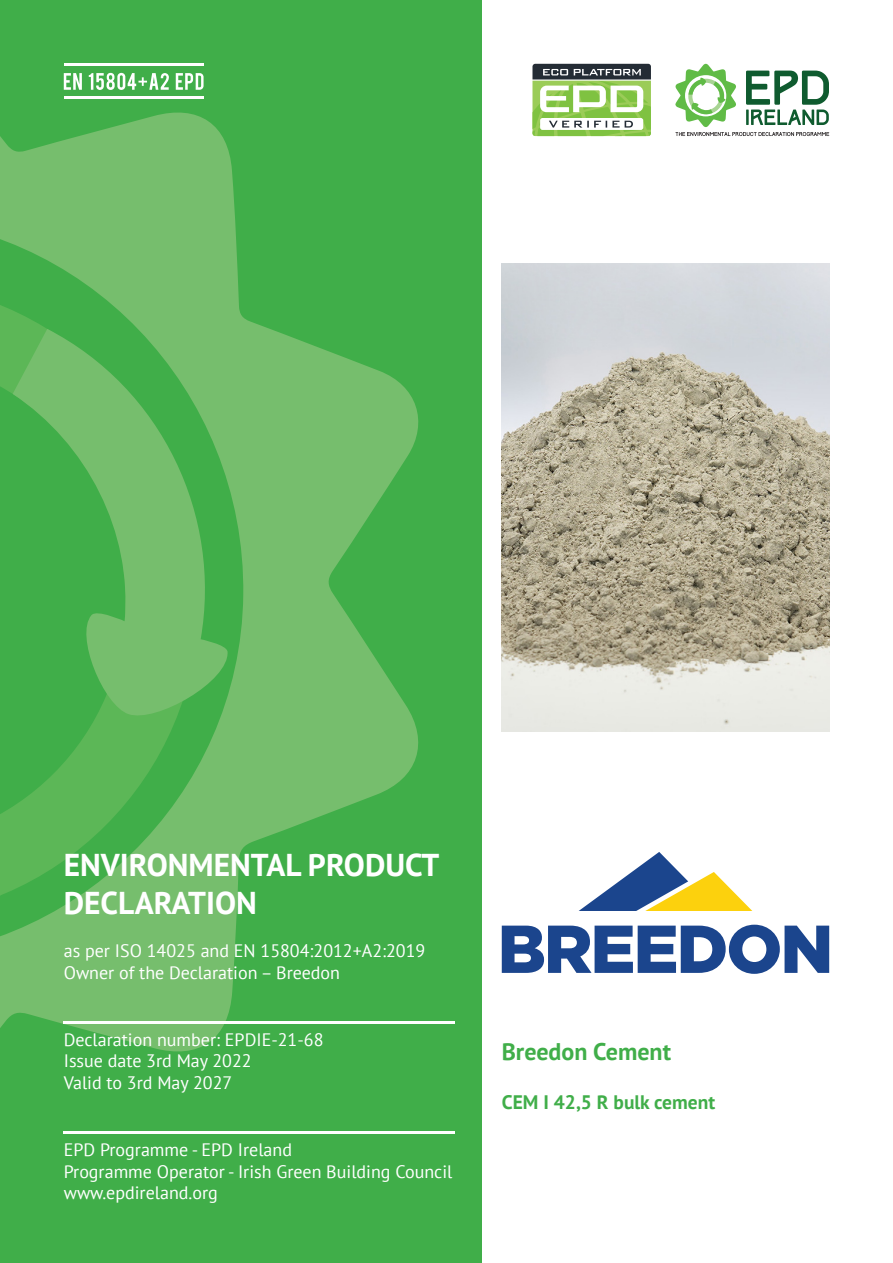
<style>
.page{position:relative;width:893px;height:1263px;background:#fff}
.page>*{position:absolute;margin:0;border:0;box-sizing:border-box;transform-origin:0 0}
.t1{font:700 31.5px/37.8px "PT Sans";color:#fff}
.t2{font:700 24px "PT Sans";color:#40ae49}
.t3{font:700 19.5px "PT Sans";color:#40ae49}
.t4{font:18px "PT Sans";color:#fff}
</style>
<div class="page">
<div style="left:0;top:0;width:481px;height:1263px;background:#40ae49"></div>
<svg style="left:0;top:63px;width:430px;height:1071px"></svg>
<svg style="left:13px;top:329px;width:216px;height:394px"></svg>
<svg style="left:0;top:706px;width:1px;height:245px"></svg>
<svg style="left:64px;top:73px;width:140px;height:17px"></svg>
<hr style="left:64px;top:64px;width:140px;height:2px;background:#fff">
<hr style="left:64px;top:97px;width:140px;height:2px;background:#fff">
<svg style="left:675px;top:63px;width:154px;height:73px"></svg>
<svg style="left:532px;top:64px;width:119px;height:72px"></svg>
<svg style="left:579px;top:852px;width:173px;height:59px"></svg>
<svg style="left:502px;top:925px;width:327px;height:49px"></svg>
<img style="left:502px;top:264px;width:327px;height:467px">
<hr style="left:64px;top:1131px;width:391px;height:2px;background:#fff">
<hr style="left:64px;top:1021px;width:391px;height:2px;background:#fff">
<h1 class="t1" style="left:64px;top:846px;width:377px">ENVIRONMENTAL PRODUCT<br>DECLARATION</h1>
<h4 class="t4" style="left:64px;top:939px;width:363px">as per ISO 14025 and EN 15804:2012+A2:2019</h4>
<h4 class="t4" style="left:64px;top:961px;width:278px">Owner of the Declaration – Breedon</h4>
<h4 class="t4" style="left:64px;top:1028px;width:261px">Declaration number: EPDIE-21-68</h4>
<h4 class="t4" style="left:64px;top:1049px;width:189px">Issue date 3rd May 2022</h4>
<h4 class="t4" style="left:64px;top:1071px;width:170px">Valid to 3rd May 2027</h4>
<h4 class="t4" style="left:64px;top:1138px;width:230px">EPD Programme - EPD Ireland</h4>
<h4 class="t4" style="left:64px;top:1160px;width:390px">Programme Operator - Irish Green Building Council</h4>
<h4 class="t4" style="left:64px;top:1181px;width:156px">www.epdireland.org</h4>
<h2 class="t2" style="left:502px;top:1036px;width:171px">Breedon Cement</h2>
<h3 class="t3" style="left:502px;top:1089px;width:215px">CEM I 42,5 R bulk cement</h3>
</div>
